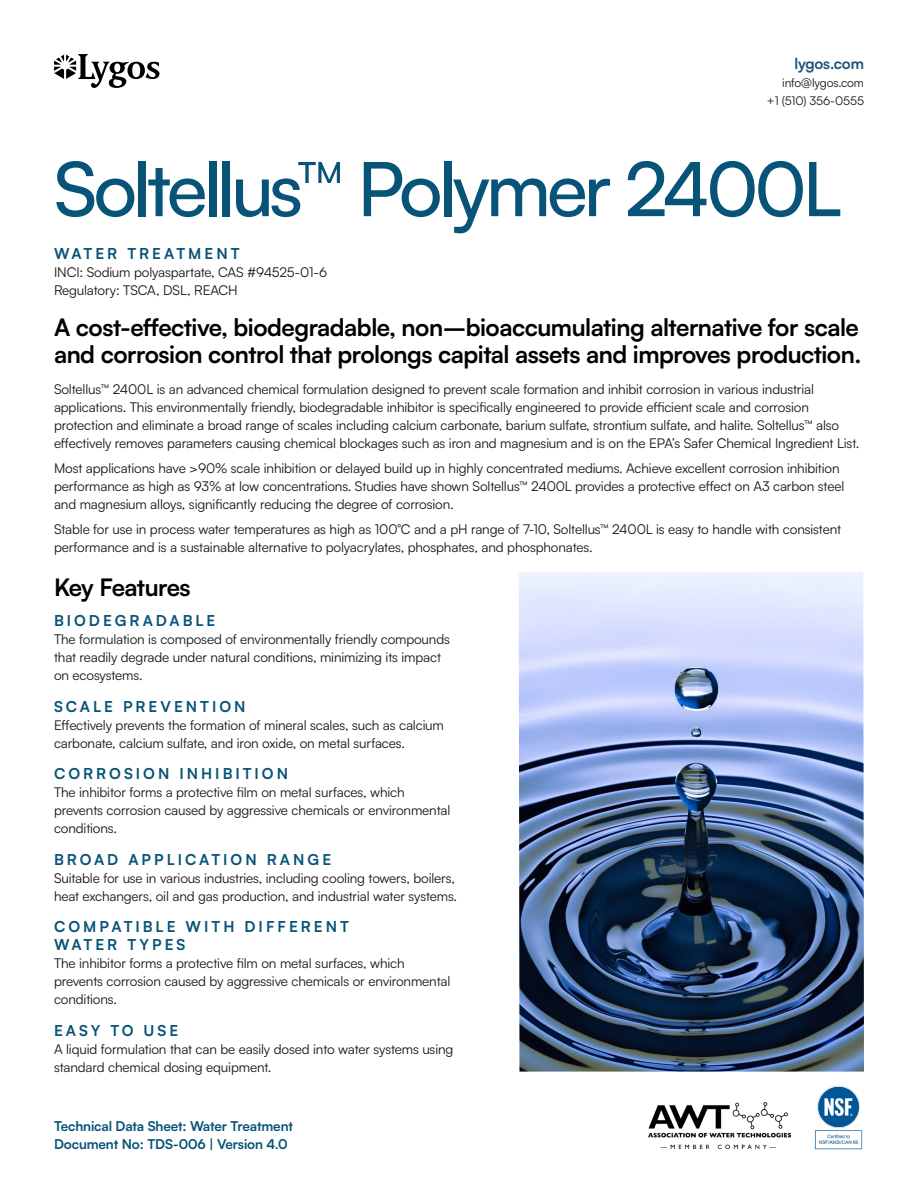
<style>
.page{position:relative;width:918px;height:1188px;background:#fff}
.page>*{position:absolute;margin:0;border:0;box-sizing:border-box;transform-origin:0 0}
.t1{font:500 75px "Satoshi";letter-spacing:-.05em;color:#085378}
.t2{font:700 24px/27px "Satoshi";letter-spacing:-.02em;color:#000}
.Body{font:700 15px/18px "Satoshi";letter-spacing:.2em;color:#085378}
.t3{font:700 15px "Satoshi";letter-spacing:-.01em;color:#1e5275}
.Body-2{font:13.5px/18px "Satoshi";letter-spacing:-.01em;color:#161616}
.t4{font:700 13.5px/18px "Satoshi";letter-spacing:-.01em;color:#085378}
.t5{font:12px/18px "Satoshi";letter-spacing:-.01em;color:#161616;text-align:right}
</style>
<div class="page">
<svg style="left:54px;top:54px;width:106px;height:34px"></svg>
<img style="left:519px;top:572px;width:345px;height:500px">
<img style="left:649px;top:1103px;width:142px;height:46px">
<img style="left:814px;top:1085px;width:49px;height:65px">
<p class="t3" style="left:794px;top:53px;width:71px">lygos.com</p>
<p class="t5" style="left:767px;top:73px;width:99px">info@lygos.com<br>+1 (510) 356-0555</p>
<h1 class="t1" style="left:54px;top:137px;width:789px">Soltellus™ Polymer 2400L</h1>
<p class="Body" style="left:54px;top:244px;width:187px">WATER TREATMENT</p>
<p class="Body-2" style="left:54px;top:263px;width:275px">INCI: Sodium polyaspartate, CAS #94525-01-6</p>
<p class="Body-2" style="left:54px;top:281px;width:185px">Regulatory: TSCA, DSL, REACH</p>
<h2 class="t2" style="left:54px;top:312px;width:809px">A cost-effective, biodegradable, non–bioaccumulating alternative for scale and corrosion control that prolongs capital assets and improves production.</h2>
<p class="Body-2" style="left:54px;top:380px;width:807px">Soltellus™ 2400L is an advanced chemical formulation designed to prevent scale formation and inhibit corrosion in various industrial applications. This environmentally friendly, biodegradable inhibitor is specifically engineered to provide efficient scale and corrosion protection and eliminate a broad range of scales including calcium carbonate, barium sulfate, strontium sulfate, and halite. Soltellus™ also effectively removes parameters causing chemical blockages such as iron and magnesium and is on the EPA’s Safer Chemical Ingredient List.</p>
<p class="Body-2" style="left:54px;top:459px;width:792px">Most applications have &gt;90% scale inhibition or delayed build up in highly concentrated mediums. Achieve excellent corrosion inhibition performance as high as 93% at low concentrations. Studies have shown Soltellus™ 2400L provides a protective effect on A3 carbon steel and magnesium alloys, significantly reducing the degree of corrosion.</p>
<p class="Body-2" style="left:54px;top:519px;width:789px">Stable for use in process water temperatures as high as 100°C and a pH range of 7-10, Soltellus™ 2400L is easy to handle with consistent performance and is a sustainable alternative to polyacrylates, phosphates, and phosphonates.</p>
<h2 class="t2" style="left:54px;top:573px;width:138px">Key Features</h2>
<h3 class="Body" style="left:54px;top:611px;width:163px">BIODEGRADABLE</h3>
<p class="Body-2" style="left:54px;top:630px;width:398px">The formulation is composed of environmentally friendly compounds that readily degrade under natural conditions, minimizing its impact on ecosystems.</p>
<h3 class="Body" style="left:54px;top:696px;width:193px">SCALE PREVENTION</h3>
<p class="Body-2" style="left:54px;top:715px;width:391px">Effectively prevents the formation of mineral scales, such as calcium carbonate, calcium sulfate, and iron oxide, on metal surfaces.</p>
<h3 class="Body" style="left:54px;top:764px;width:236px">CORROSION INHIBITION</h3>
<p class="Body-2" style="left:54px;top:783px;width:398px">The inhibitor forms a protective film on metal surfaces, which prevents corrosion caused by aggressive chemicals or environmental conditions.</p>
<h3 class="Body" style="left:54px;top:849px;width:279px">BROAD APPLICATION RANGE</h3>
<p class="Body-2" style="left:54px;top:868px;width:405px">Suitable for use in various industries, including cooling towers, boilers, heat exchangers, oil and gas production, and industrial water systems.</p>
<h3 class="Body" style="left:54px;top:917px;width:297px">COMPATIBLE WITH DIFFERENT<br>WATER TYPES</h3>
<p class="Body-2" style="left:54px;top:954px;width:398px">The inhibitor forms a protective film on metal surfaces, which prevents corrosion caused by aggressive chemicals or environmental conditions.</p>
<h3 class="Body" style="left:54px;top:1020px;width:126px">EASY TO USE</h3>
<p class="Body-2" style="left:54px;top:1039px;width:401px">A liquid formulation that can be easily dosed into water systems using standard chemical dosing equipment.</p>
<p class="t4" style="left:54px;top:1116px;width:241px">Technical Data Sheet: Water Treatment<br>Document No: TDS-006 | Version 4.0</p>
</div>
